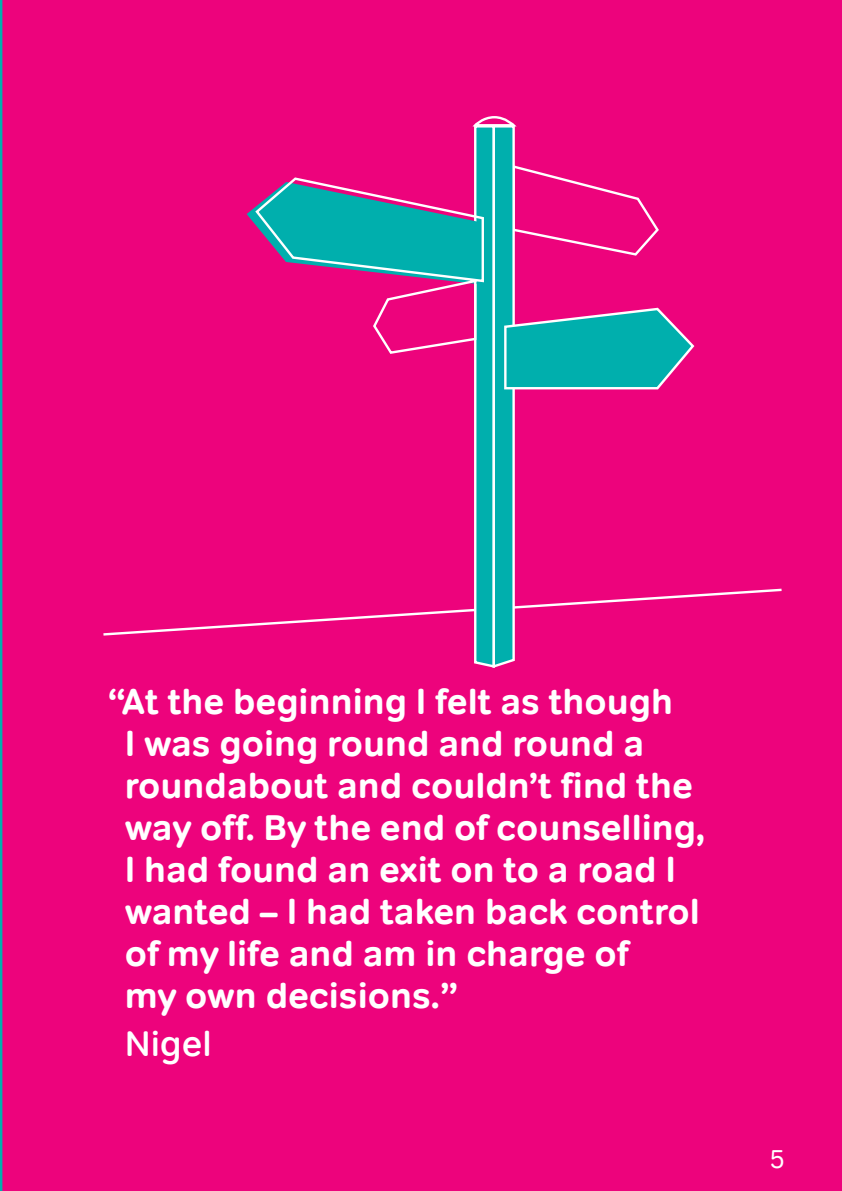
<style>
.page{position:relative;width:842px;height:1191px;background:#ed037c}
.page>*{position:absolute;margin:0;border:0;box-sizing:border-box;transform-origin:0 0}
.Quotes{font:700 36px/42px "Tondo";color:#fff}
.Quotes-2{font:500 36px "Tondo";color:#fff}
.t1{font:26px "Tondo";color:#fff}
</style>
<div class="page">
<div style="left:254px;top:115px;width:406px;height:9px;background:#ed037c"></div>
<svg style="left:101px;top:124px;width:683px;height:545px;background:#d11d84"></svg>
<p class="Quotes" style="left:125px;top:681px;width:582px;text-indent:-17px">“At the beginning I felt as though<br>I was going round and round a roundabout and couldn’t find the way off. By the end of counselling,<br>I had found an exit on to a road I wanted – I had taken back control of my life and am in charge of<br>my own decisions.”</p>
<p class="Quotes-2" style="left:125px;top:1021px;width:88px">Nigel</p>
<p class="t1" style="left:769px;top:1143px;width:17px">5</p>
</div>
